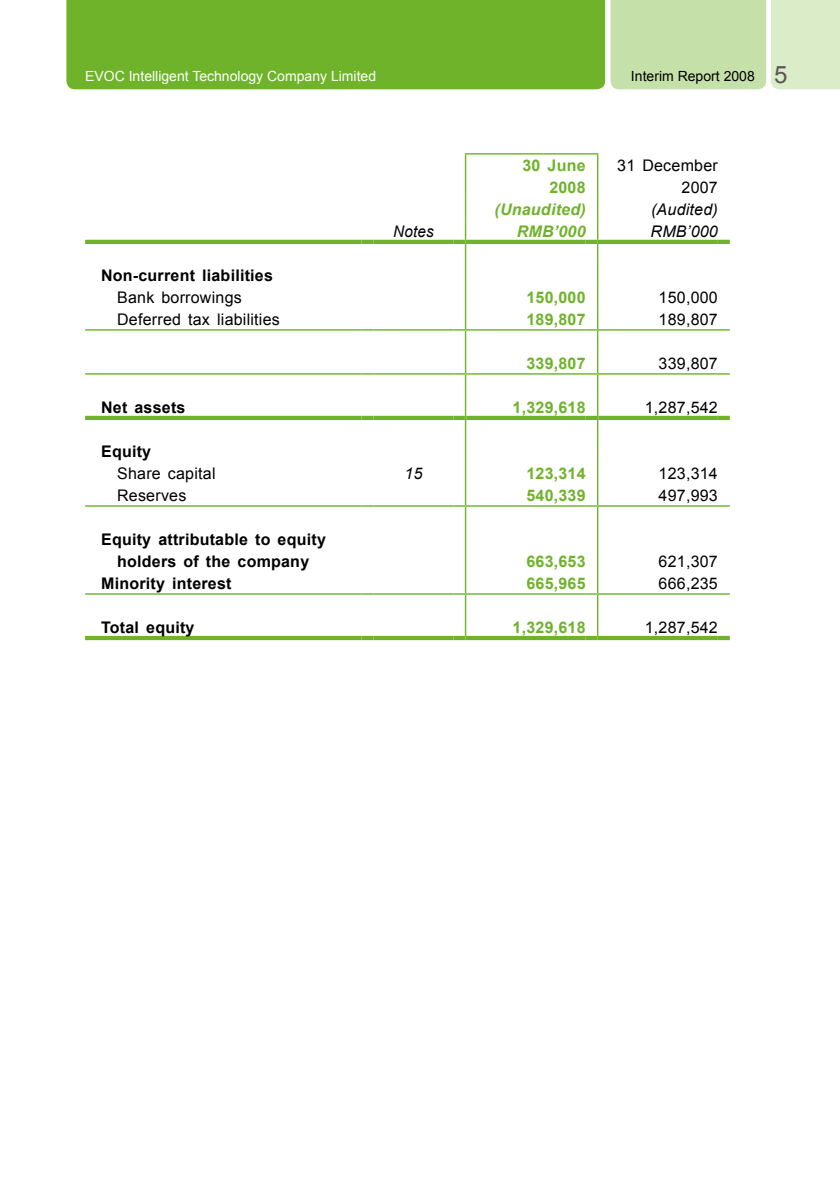
<style>
.page{position:relative;width:840px;height:1191px;background:#fff}
.page>*{position:absolute;margin:0;border:0;box-sizing:border-box;transform-origin:0 0}
.t1{font:16px/22px "Arial";letter-spacing:.015em;color:#000;text-align:right}
.t2{font:700 16px/22px "Arial";letter-spacing:.015em;color:#000;text-align:center}
.t3{font:700 16px/22px "Arial";letter-spacing:.015em;color:#6eb329;text-align:right}
.t4{font:italic 700 16px "Arial";letter-spacing:.015em;color:#6eb329}
.t5{font:italic 16px "Arial";letter-spacing:.015em;color:#000}
.t6{font:italic 16px "Arial";letter-spacing:.015em;color:#000;scale:.95 1}
.t7{font:14px "Arial";color:#fff}
.t8{font:14px "Arial";color:#000}
</style>
<div class="page">
<div style="left:66px;top:0;width:538px;height:89px;background:#6eb329"></div>
<svg style="left:610px;top:0;width:229px;height:89px;background:#cce5b4"></svg>
<hr style="left:464px;top:154px;width:2px;height:44px;background:#6eb329">
<hr style="left:596px;top:154px;width:2px;height:44px;background:#6eb329">
<hr style="left:464px;top:198px;width:2px;height:22px;background:#6eb329">
<hr style="left:596px;top:198px;width:2px;height:22px;background:#6eb329">
<hr style="left:464px;top:220px;width:2px;height:20px;background:#6eb329">
<hr style="left:596px;top:220px;width:2px;height:20px;background:#6eb329">
<hr style="left:464px;top:153px;width:121px;height:1px;background:#6eb329">
<svg style="left:585px;top:153px;width:13px;height:1px"></svg>
<hr style="left:85px;top:416px;width:276px;height:4px;background:#6eb329">
<hr style="left:361px;top:416px;width:12px;height:4px;background:#6eb329">
<hr style="left:373px;top:416px;width:80px;height:4px;background:#6eb329">
<hr style="left:453px;top:416px;width:11px;height:4px;background:#6eb329">
<hr style="left:466px;top:416px;width:119px;height:4px;background:#6eb329">
<hr style="left:585px;top:416px;width:11px;height:4px;background:#6eb329">
<hr style="left:598px;top:416px;width:119px;height:4px;background:#6eb329">
<hr style="left:717px;top:416px;width:12px;height:4px;background:#6eb329">
<hr style="left:85px;top:329px;width:276px;height:1px;background:#6eb329">
<svg style="left:361px;top:329px;width:12px;height:1px"></svg>
<hr style="left:373px;top:329px;width:80px;height:1px;background:#6eb329">
<svg style="left:453px;top:329px;width:12px;height:1px"></svg>
<hr style="left:465px;top:329px;width:120px;height:1px;background:#6eb329">
<svg style="left:585px;top:329px;width:12px;height:1px"></svg>
<hr style="left:597px;top:329px;width:120px;height:1px;background:#6eb329">
<svg style="left:717px;top:329px;width:12px;height:1px"></svg>
<hr style="left:85px;top:373px;width:276px;height:1px;background:#6eb329">
<svg style="left:361px;top:373px;width:12px;height:1px"></svg>
<hr style="left:373px;top:373px;width:80px;height:1px;background:#6eb329">
<svg style="left:453px;top:373px;width:12px;height:1px"></svg>
<hr style="left:465px;top:373px;width:120px;height:1px;background:#6eb329">
<svg style="left:585px;top:373px;width:12px;height:1px"></svg>
<hr style="left:597px;top:373px;width:120px;height:1px;background:#6eb329">
<svg style="left:717px;top:373px;width:12px;height:1px"></svg>
<hr style="left:85px;top:505px;width:276px;height:1px;background:#6eb329">
<svg style="left:361px;top:505px;width:12px;height:1px"></svg>
<hr style="left:373px;top:505px;width:80px;height:1px;background:#6eb329">
<svg style="left:453px;top:505px;width:12px;height:1px"></svg>
<hr style="left:465px;top:505px;width:120px;height:1px;background:#6eb329">
<svg style="left:585px;top:505px;width:12px;height:1px"></svg>
<hr style="left:597px;top:505px;width:120px;height:1px;background:#6eb329">
<svg style="left:717px;top:505px;width:12px;height:1px"></svg>
<hr style="left:85px;top:593px;width:276px;height:1px;background:#6eb329">
<svg style="left:361px;top:593px;width:12px;height:1px"></svg>
<hr style="left:373px;top:593px;width:80px;height:1px;background:#6eb329">
<svg style="left:453px;top:593px;width:12px;height:1px"></svg>
<hr style="left:465px;top:593px;width:120px;height:1px;background:#6eb329">
<svg style="left:585px;top:593px;width:12px;height:1px"></svg>
<hr style="left:597px;top:593px;width:120px;height:1px;background:#6eb329">
<svg style="left:717px;top:593px;width:12px;height:1px"></svg>
<hr style="left:464px;top:244px;width:2px;height:20px;background:#6eb329">
<hr style="left:596px;top:244px;width:2px;height:20px;background:#6eb329">
<hr style="left:464px;top:264px;width:2px;height:22px;background:#6eb329">
<hr style="left:596px;top:264px;width:2px;height:22px;background:#6eb329">
<hr style="left:464px;top:286px;width:2px;height:22px;background:#6eb329">
<hr style="left:596px;top:286px;width:2px;height:22px;background:#6eb329">
<hr style="left:464px;top:308px;width:2px;height:21px;background:#6eb329">
<hr style="left:596px;top:308px;width:2px;height:21px;background:#6eb329">
<hr style="left:464px;top:330px;width:2px;height:22px;background:#6eb329">
<hr style="left:596px;top:330px;width:2px;height:22px;background:#6eb329">
<hr style="left:464px;top:352px;width:2px;height:21px;background:#6eb329">
<hr style="left:596px;top:352px;width:2px;height:21px;background:#6eb329">
<hr style="left:464px;top:374px;width:2px;height:22px;background:#6eb329">
<hr style="left:596px;top:374px;width:2px;height:22px;background:#6eb329">
<hr style="left:464px;top:396px;width:2px;height:22px;background:#6eb329">
<hr style="left:596px;top:396px;width:2px;height:22px;background:#6eb329">
<hr style="left:464px;top:418px;width:2px;height:22px;background:#6eb329">
<hr style="left:596px;top:418px;width:2px;height:22px;background:#6eb329">
<hr style="left:464px;top:440px;width:2px;height:22px;background:#6eb329">
<hr style="left:596px;top:440px;width:2px;height:22px;background:#6eb329">
<hr style="left:464px;top:462px;width:2px;height:22px;background:#6eb329">
<hr style="left:596px;top:462px;width:2px;height:22px;background:#6eb329">
<hr style="left:464px;top:484px;width:2px;height:21px;background:#6eb329">
<hr style="left:596px;top:484px;width:2px;height:21px;background:#6eb329">
<hr style="left:464px;top:506px;width:2px;height:22px;background:#6eb329">
<hr style="left:596px;top:506px;width:2px;height:22px;background:#6eb329">
<hr style="left:464px;top:528px;width:2px;height:44px;background:#6eb329">
<hr style="left:596px;top:528px;width:2px;height:44px;background:#6eb329">
<hr style="left:464px;top:572px;width:2px;height:21px;background:#6eb329">
<hr style="left:596px;top:572px;width:2px;height:21px;background:#6eb329">
<hr style="left:464px;top:594px;width:2px;height:22px;background:#6eb329">
<hr style="left:596px;top:594px;width:2px;height:22px;background:#6eb329">
<hr style="left:464px;top:616px;width:2px;height:20px;background:#6eb329">
<hr style="left:596px;top:616px;width:2px;height:20px;background:#6eb329">
<hr style="left:85px;top:636px;width:276px;height:4px;background:#6eb329">
<hr style="left:361px;top:636px;width:12px;height:4px;background:#6eb329">
<hr style="left:373px;top:636px;width:80px;height:4px;background:#6eb329">
<hr style="left:453px;top:636px;width:12px;height:4px;background:#6eb329">
<hr style="left:465px;top:636px;width:120px;height:4px;background:#6eb329">
<hr style="left:585px;top:636px;width:12px;height:4px;background:#6eb329">
<hr style="left:597px;top:636px;width:120px;height:4px;background:#6eb329">
<hr style="left:717px;top:636px;width:12px;height:4px;background:#6eb329">
<hr style="left:85px;top:240px;width:276px;height:4px;background:#6eb329">
<hr style="left:361px;top:240px;width:12px;height:4px;background:#6eb329">
<hr style="left:373px;top:240px;width:80px;height:4px;background:#6eb329">
<hr style="left:453px;top:240px;width:12px;height:4px;background:#6eb329">
<hr style="left:465px;top:240px;width:120px;height:4px;background:#6eb329">
<hr style="left:585px;top:240px;width:12px;height:4px;background:#6eb329">
<hr style="left:597px;top:240px;width:120px;height:4px;background:#6eb329">
<hr style="left:717px;top:240px;width:12px;height:4px;background:#6eb329">
<p class="t7" style="left:85px;top:67px;width:292px">EVOC Intelligent Technology Company Limited</p>
<p class="t8" style="left:630px;top:67px;width:125px">Interim Report 2008</p>
<p class="t3" style="left:522px;top:154px;width:65px">30 June<br>2008</p>
<p class="t1" style="left:617px;top:154px;width:102px">31 December<br>2007</p>
<p class="t4" style="left:494px;top:199px;width:93px">(Unaudited)</p>
<p class="t5" style="left:650px;top:199px;width:68px">(Audited)</p>
<p class="t6" style="left:393px;top:221px;width:44px">Notes</p>
<p class="t4" style="left:516px;top:221px;width:70px">RMB’000</p>
<p class="t5" style="left:650px;top:221px;width:69px">RMB’000</p>
<p class="t2" style="left:101px;top:264px;width:173px">Non-current liabilities</p>
<p class="t1" style="left:117px;top:286px;width:126px">Bank borrowings</p>
<p class="t3" style="left:526px;top:286px;width:61px">150,000</p>
<p class="t1" style="left:658px;top:286px;width:61px">150,000</p>
<p class="t1" style="left:117px;top:308px;width:164px">Deferred tax liabilities</p>
<p class="t3" style="left:526px;top:308px;width:61px">189,807</p>
<p class="t1" style="left:658px;top:308px;width:61px">189,807</p>
<p class="t3" style="left:526px;top:352px;width:61px">339,807</p>
<p class="t1" style="left:658px;top:352px;width:61px">339,807</p>
<p class="t2" style="left:101px;top:396px;width:86px">Net assets</p>
<p class="t3" style="left:512px;top:396px;width:74px">1,329,618</p>
<p class="t1" style="left:644px;top:396px;width:74px">1,287,542</p>
<p class="t2" style="left:101px;top:440px;width:52px">Equity</p>
<p class="t1" style="left:117px;top:462px;width:100px">Share capital</p>
<p class="t5" style="left:404px;top:463px;width:20px">15</p>
<p class="t3" style="left:526px;top:462px;width:61px">123,314</p>
<p class="t1" style="left:658px;top:462px;width:61px">123,314</p>
<p class="t1" style="left:117px;top:484px;width:71px">Reserves</p>
<p class="t3" style="left:526px;top:484px;width:61px">540,339</p>
<p class="t1" style="left:658px;top:484px;width:61px">497,993</p>
<p class="t2" style="left:101px;top:528px;width:226px">Equity attributable to equity holders of the company</p>
<p class="t3" style="left:526px;top:550px;width:61px">663,653</p>
<p class="t1" style="left:658px;top:550px;width:61px">621,307</p>
<p class="t2" style="left:101px;top:572px;width:132px">Minority interest</p>
<p class="t3" style="left:526px;top:572px;width:61px">665,965</p>
<p class="t1" style="left:658px;top:572px;width:61px">666,235</p>
<p class="t2" style="left:101px;top:616px;width:95px">Total equity</p>
<p class="t3" style="left:512px;top:616px;width:74px">1,329,618</p>
<p class="t1" style="left:644px;top:616px;width:74px">1,287,542</p>
</div>
